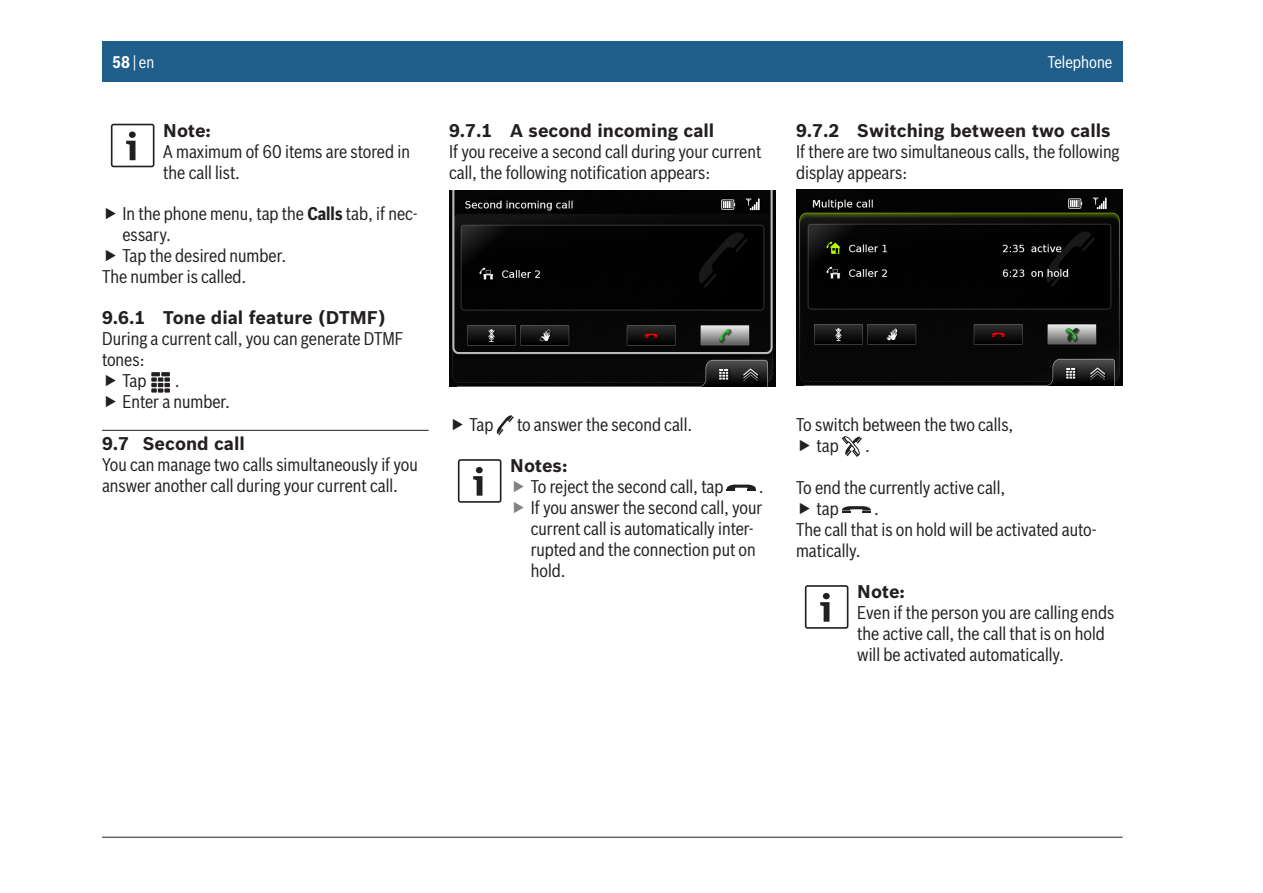
<style>
.page{position:relative;width:1263px;height:893px;background:#fff}
.page>*{position:absolute;margin:0;border:0;box-sizing:border-box;transform-origin:0 0}
.Fließtext{font:18px/21px "Bosch Sans Cond";color:#231f20}
.Hinweis_Text{font:18px/21px "Bosch Sans Cond";color:#231f20}
.Hinweis_Titel{font:700 18px "Bosch Sans";color:#231f20}
.Hinweis_TextAbs{font:18px/21px "Bosch Sans Cond";color:#231f20}
.Kolumne_links{font:16.5px "Bosch Sans Cond";color:#fff}
.s1{font-weight:700}
</style>
<div class="page">
<div style="left:102px;top:41px;width:1021px;height:41px;background:#205e8b"></div>
<hr style="left:102px;top:837px;width:1021px;height:1px;background:#231f20">
<hr style="left:102px;top:430px;width:327px;height:1px;background:#231f20">
<svg style="left:111px;top:124px;width:43px;height:43px"></svg>
<svg style="left:151px;top:372px;width:19px;height:21px"></svg>
<img style="left:449px;top:190px;width:327px;height:196px">
<svg style="left:497px;top:415px;width:17px;height:20px"></svg>
<svg style="left:458px;top:459px;width:43px;height:44px"></svg>
<svg style="left:727px;top:485px;width:29px;height:6px"></svg>
<img style="left:796px;top:189px;width:327px;height:196px">
<svg style="left:842px;top:436px;width:20px;height:21px"></svg>
<svg style="left:842px;top:506px;width:29px;height:7px"></svg>
<svg style="left:805px;top:585px;width:43px;height:44px"></svg>
<p class="Kolumne_links" style="left:112px;top:52px;width:44px"><span class="s1">58</span> | en</p>
<p class="Hinweis_Titel" style="left:163px;top:119px;width:49px">Note:</p>
<p class="Hinweis_TextAbs" style="left:163px;top:141px;width:248px">A maximum of 60 items are stored in the call list.</p>
<p class="Hinweis_Text" style="left:122px;top:203px;width:297px">In the phone menu, tap the <span class="s1">Calls</span> tab, if nec&shy;essary.</p>
<p class="Hinweis_Text" style="left:122px;top:245px;width:165px">Tap the desired number.</p>
<p class="Fließtext" style="left:102px;top:266px;width:146px">The number is called.</p>
<p class="Hinweis_Titel" style="left:102px;top:307px;width:285px">9.6.1 Tone dial feature (DTMF)</p>
<p class="Fließtext" style="left:102px;top:328px;width:303px">During a current call, you can generate DTMF tones:</p>
<p class="Hinweis_Text" style="left:122px;top:370px;width:26px">Tap</p>
<p class="Hinweis_Text" style="left:175px;top:370px;width:6px">.</p>
<p class="Hinweis_Text" style="left:122px;top:391px;width:109px">Enter a number.</p>
<p class="Hinweis_Titel" style="left:102px;top:432px;width:144px">9.7 Second call</p>
<p class="Fließtext" style="left:102px;top:454px;width:317px">You can manage two calls simultaneously if you answer another call during your current call.</p>
<p class="Hinweis_Titel" style="left:449px;top:119px;width:267px">9.7.1 A second incoming call</p>
<p class="Fließtext" style="left:449px;top:141px;width:314px">If you receive a second call during your current call, the following notification appears:</p>
<p class="Hinweis_Text" style="left:469px;top:414px;width:26px">Tap</p>
<p class="Hinweis_Text" style="left:517px;top:414px;width:177px">to answer the second call.</p>
<p class="Hinweis_Titel" style="left:510px;top:454px;width:59px">Notes:</p>
<p class="Hinweis_Text" style="left:531px;top:476px;width:194px">To reject the second call, tap</p>
<p class="Hinweis_Text" style="left:759px;top:476px;width:6px">.</p>
<p class="Hinweis_Text" style="left:531px;top:497px;width:233px">If you answer the second call, your current call is automatically inter&shy;rupted and the connection put on hold.</p>
<p class="Kolumne_links" style="left:1048px;top:52px;width:66px">Telephone</p>
<p class="Hinweis_Titel" style="left:796px;top:119px;width:316px">9.7.2 Switching between two calls</p>
<p class="Fließtext" style="left:796px;top:141px;width:325px">If there are two simultaneous calls, the following display appears:</p>
<p class="Fließtext" style="left:796px;top:414px;width:219px">To switch between the two calls,</p>
<p class="Hinweis_Text" style="left:816px;top:435px;width:24px">tap</p>
<p class="Hinweis_Text" style="left:865px;top:435px;width:6px">.</p>
<p class="Fließtext" style="left:796px;top:477px;width:211px">To end the currently active call,</p>
<p class="Hinweis_Text" style="left:816px;top:498px;width:24px">tap</p>
<p class="Hinweis_Text" style="left:874px;top:498px;width:6px">.</p>
<p class="Fließtext" style="left:796px;top:519px;width:302px">The call that is on hold will be activated auto&shy;matically.</p>
<p class="Hinweis_Titel" style="left:857px;top:580px;width:49px">Note:</p>
<p class="Hinweis_Text" style="left:857px;top:602px;width:259px">Even if the person you are calling ends the active call, the call that is on hold will be activated automatically.</p>
</div>
